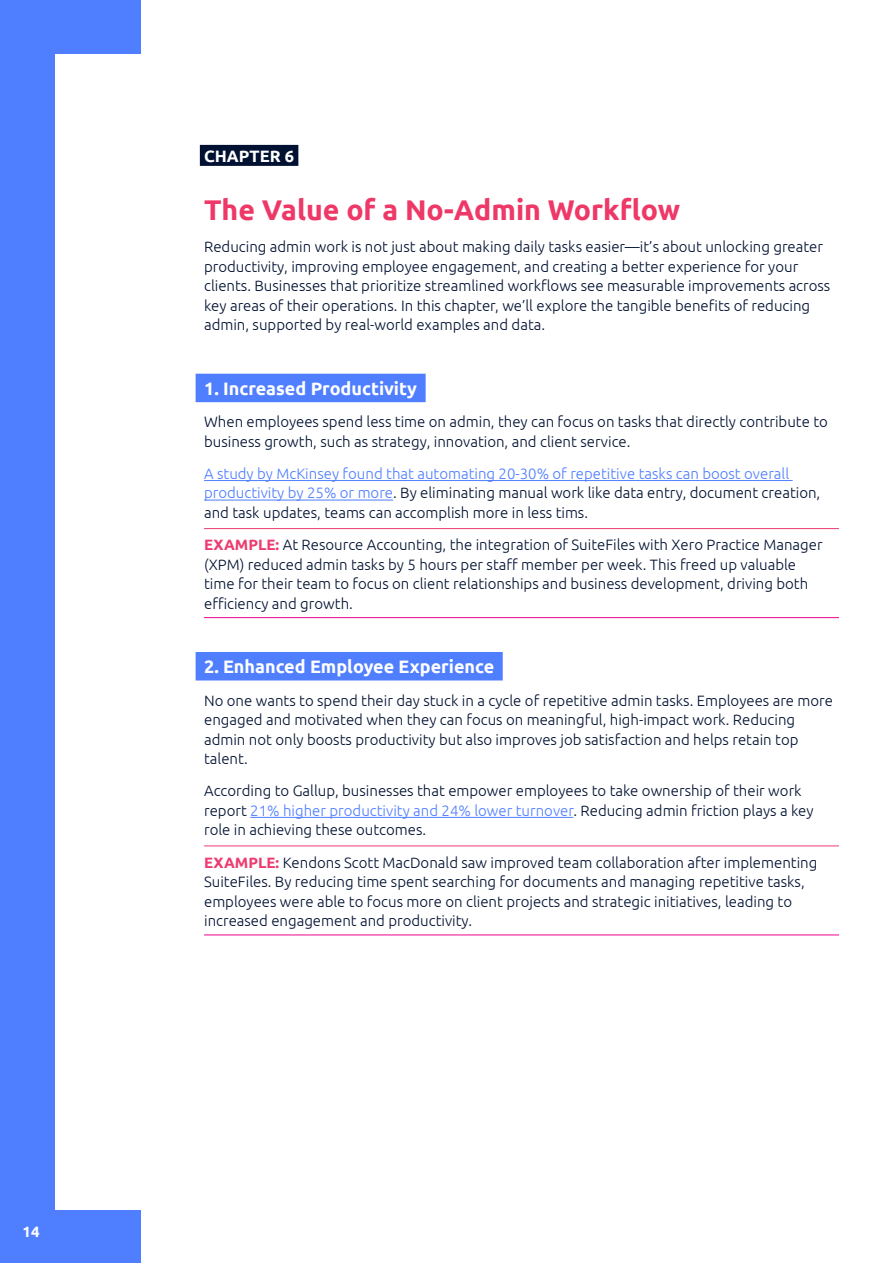
<style>
.page{position:relative;width:893px;height:1263px;background:#fff}
.page>*{position:absolute;margin:0;border:0;box-sizing:border-box;transform-origin:0 0}
.Country_Body{font:700 28.5px "Ubuntu";color:#ee3868}
.Country_Body-2{font:700 18px "Ubuntu";color:#fff}
.Country_Body-3{font:700 16.5px "Ubuntu";color:#fff}
.Country_Body-4{font:300 15px/19.5px "Ubuntu";color:#001131}
.t1{font:700 15px "Ubuntu";color:#fff}
.s1{color:#4f7eff}
.s2{font-weight:700;color:#ec3b70}
</style>
<div class="page">
<div style="left:0;top:0;width:140px;height:54px;background:#4f7eff"></div>
<div style="left:0;top:1210px;width:140px;height:53px;background:#4f7eff"></div>
<div style="left:0;top:0;width:54px;height:1263px;background:#4f7eff"></div>
<div style="left:200px;top:145px;width:98px;height:21px;background:#001131"></div>
<div style="left:196px;top:374px;width:230px;height:28px;background:#4f7eff"></div>
<hr style="left:204px;top:480px;width:589px;height:1px;background:#4f7eff">
<hr style="left:204px;top:500px;width:189px;height:1px;background:#4f7eff">
<hr style="left:204px;top:528px;width:635px;height:1px;background:#ec3b70">
<hr style="left:204px;top:617px;width:635px;height:1px;background:#ed028c">
<div style="left:196px;top:652px;width:307px;height:28px;background:#4f7eff"></div>
<hr style="left:250px;top:817px;width:323px;height:1px;background:#4f7eff">
<hr style="left:204px;top:845px;width:635px;height:1px;background:#ec3b70">
<hr style="left:204px;top:934px;width:635px;height:1px;background:#ed028c">
<p class="t1" style="left:23px;top:1223px;width:19px">14</p>
<p class="Country_Body-3" style="left:204px;top:146px;width:92px">CHAPTER 6</p>
<p class="Country_Body" style="left:204px;top:193px;width:477px">The Value of a No-Admin Workflow</p>
<p class="Country_Body-4" style="left:204px;top:237px;width:628px">Reducing admin work is not just about making daily tasks easier—it’s about unlocking greater productivity, improving employee engagement, and creating a better experience for your clients. Businesses that prioritize streamlined workflows see measurable improvements across key areas of their operations. In this chapter, we’ll explore the tangible benefits of reducing admin, supported by real-world examples and data.</p>
<p class="Country_Body-2" style="left:204px;top:378px;width:215px">1. Increased Productivity</p>
<p class="Country_Body-4" style="left:204px;top:412px;width:625px">When employees spend less time on admin, they can focus on tasks that directly contribute to business growth, such as strategy, innovation, and client service.</p>
<p class="Country_Body-4" style="left:204px;top:463px;width:618px"><span class="s1">A study by McKinsey found that automating 20-30% of repetitive tasks can boost overall productivity by 25% or more</span>. By eliminating manual work like data entry, document creation, and task updates, teams can accomplish more in less tims.</p>
<p class="Country_Body-4" style="left:204px;top:535px;width:620px"><span class="s2">EXAMPLE:</span> At Resource Accounting, the integration of SuiteFiles with Xero Practice Manager (XPM) reduced admin tasks by 5 hours per staff member per week. This freed up valuable time for their team to focus on client relationships and business development, driving both efficiency and growth.</p>
<p class="Country_Body-2" style="left:204px;top:656px;width:292px">2. Enhanced Employee Experience</p>
<p class="Country_Body-4" style="left:204px;top:690px;width:630px">No one wants to spend their day stuck in a cycle of repetitive admin tasks. Employees are more engaged and motivated when they can focus on meaningful, high-impact work. Reducing admin not only boosts productivity but also improves job satisfaction and helps retain top talent.</p>
<p class="Country_Body-4" style="left:204px;top:781px;width:611px">According to Gallup, businesses that empower employees to take ownership of their work report <span class="s1">21% higher productivity and 24% lower turnover</span>. Reducing admin friction plays a key role in achieving these outcomes.</p>
<p class="Country_Body-4" style="left:204px;top:852px;width:615px"><span class="s2">EXAMPLE:</span> Kendons Scott MacDonald saw improved team collaboration after implementing SuiteFiles. By reducing time spent searching for documents and managing repetitive tasks, employees were able to focus more on client projects and strategic initiatives, leading to increased engagement and productivity.</p>
</div>
